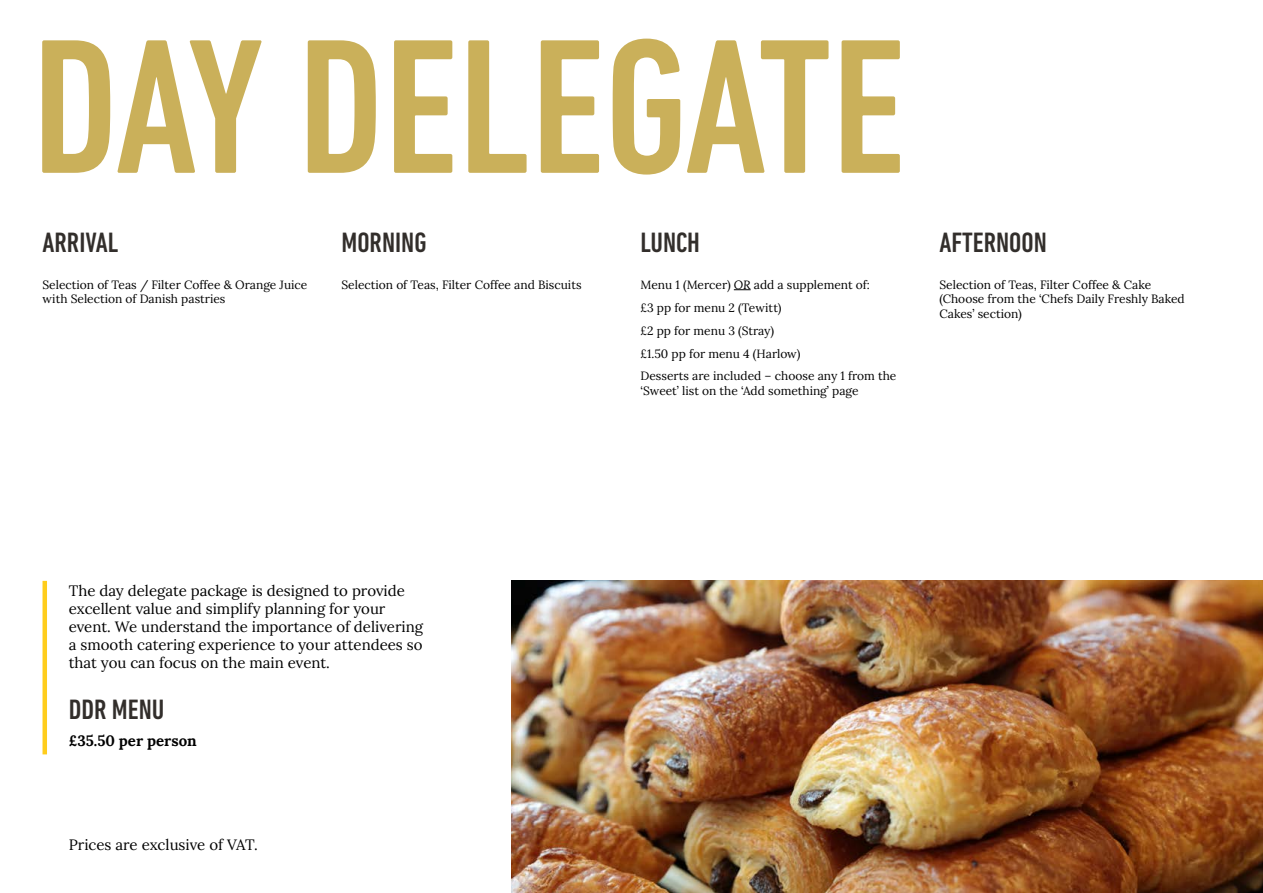
<style>
.page{position:relative;width:1263px;height:893px;background:#fff}
.page>*{position:absolute;margin:0;border:0;box-sizing:border-box;transform-origin:0 0}
.t1{font:500 condensed 194.85px "DIN Next LT Pro";color:#cab05a}
.t2{font:500 condensed 28.5px "DIN Next LT Pro";color:#322e2b}
.t3{font:15px/18px "Lora";color:#000}
.t4{font:700 15px "Lora";color:#000}
.t5{font:12px/23px "Lora";color:#000}
.s1{font-style:italic}
</style>
<div class="page">
<hr style="left:43px;top:581px;width:4px;height:173px;background:#ffcd1c">
<img style="left:512px;top:581px;width:751px;height:312px">
<svg style="left:734px;top:289px;width:17px;height:1px"></svg>
<h1 class="t1" style="left:32px;top:-3px;width:875px">DAY DELEGATE</h1>
<h2 class="t2" style="left:43px;top:226px;width:77px">ARRIVAL</h2>
<p class="t5" style="left:43px;top:277px;width:266px;line-height:14.4px">Selection of Teas / Filter Coffee &amp; Orange Juice with Selection of Danish pastries</p>
<h2 class="t2" style="left:341px;top:226px;width:87px">MORNING</h2>
<p class="t5" style="left:341px;top:272px;width:242px">Selection of Teas, Filter Coffee and Biscuits</p>
<h2 class="t2" style="left:640px;top:226px;width:61px">LUNCH</h2>
<p class="t5" style="left:640px;top:272px;width:257px">Menu 1 (Mercer) <span class="s1">OR</span> add a supplement of:<br>£3 pp for menu 2 (Tewitt)<br>£2 pp for menu 3 (Stray)<br>£1.50 pp for menu 4 (Harlow)<br>Desserts are included – choose any 1 from the</p>
<p class="t5" style="left:640px;top:378px;width:220px">‘Sweet’ list on the ‘Add something’ page</p>
<h2 class="t2" style="left:939px;top:226px;width:109px">AFTERNOON</h2>
<p class="t5" style="left:939px;top:277px;width:247px;line-height:14.4px">Selection of Teas, Filter Coffee &amp; Cake (Choose from the ‘Chefs Daily Freshly Baked<br>Cakes’ section)</p>
<p class="t3" style="left:69px;top:581px;width:356px">The day delegate package is designed to provide excellent value and simplify planning for your event. We understand the importance of delivering a smooth catering experience to your attendees so that you can focus on the main event.</p>
<h2 class="t2" style="left:69px;top:693px;width:97px">DDR MENU</h2>
<p class="t4" style="left:69px;top:728px;width:129px">£35.50 per person</p>
<p class="t3" style="left:69px;top:835px;width:191px">Prices are exclusive of VAT.</p>
</div>
